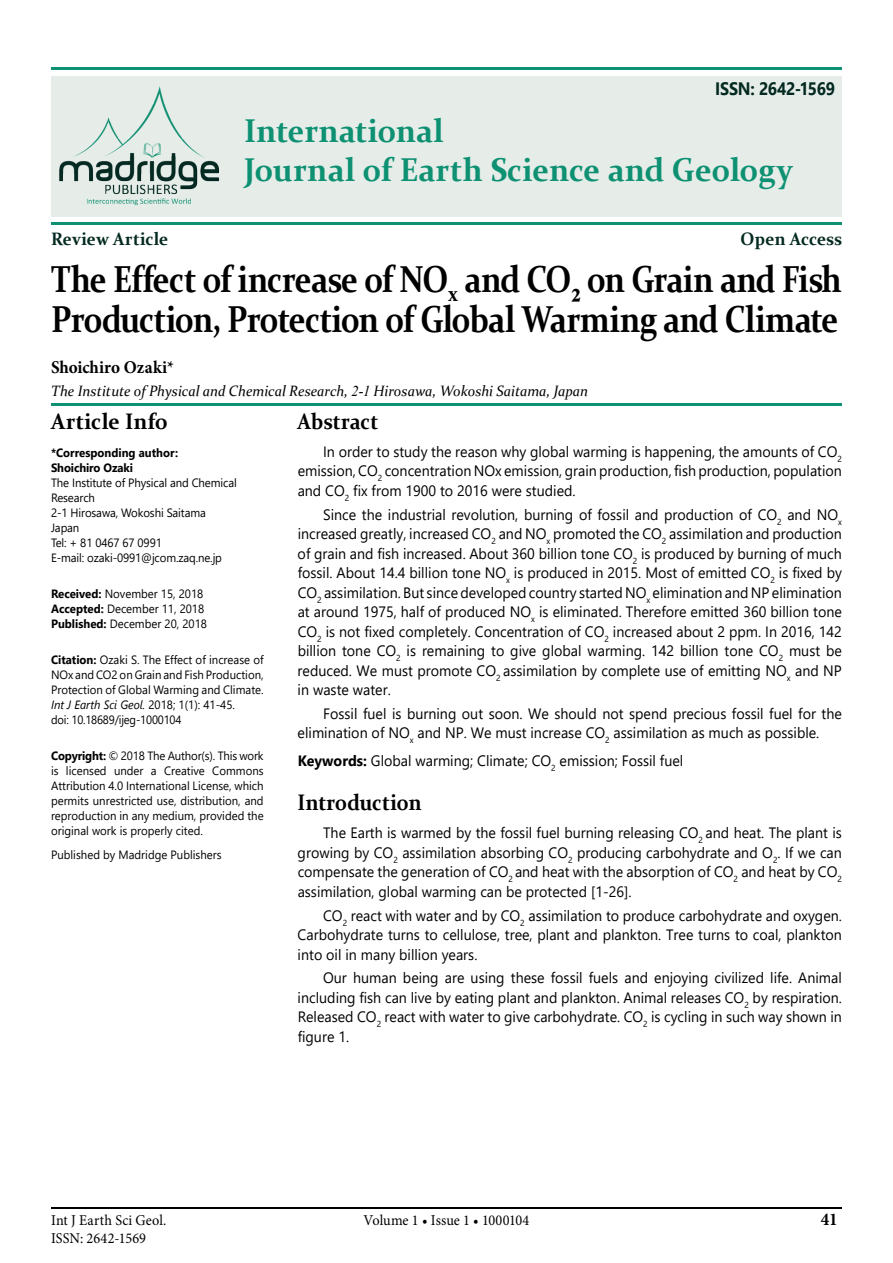
<style>
.page{position:relative;width:893px;height:1263px;background:#fff}
.page>*{position:absolute;margin:0;border:0;box-sizing:border-box;transform-origin:0 0}
.t1{font:700 37.5px/40.5px "Constantia";letter-spacing:-.03em;color:#000;scale:.85 1}
.t2{font:700 33px/39px "Constantia";letter-spacing:.005em;color:#0e9172;scale:.95 1}
.t3{font:700 22.5px "Constantia";letter-spacing:.005em;color:#000;scale:.9 1}
.t4{font:700 22.5px "Constantia";letter-spacing:.005em;color:#000;scale:.95 1}
.t5{font:700 18px "Constantia";color:#032920;scale:.95 1}
.t6{font:700 18px "Minion Pro";color:#000;scale:.95 1}
.t7{font:700 18px "Segoe UI";letter-spacing:-.015em;color:#032920;scale:.9 1}
.t8{font:15px/19.5px "Segoe UI";color:#000;text-align:justify;scale:.95 1}
.t9{font:italic 15px "Constantia";color:#000;scale:.95 1}
.t10{font:15px "Minion Pro";letter-spacing:.01em;color:#000;scale:.95 1}
.t11{font:12px/15px "Segoe UI";color:#000;scale:.95 1}
.t12{font:700 12px/15px "Segoe UI";color:#000;scale:.95 1}
.s1{font-family:"Times New Roman"}
.s2{font-weight:700}
.s3{font-style:italic}
</style>
<div class="page">
<hr style="left:51px;top:1208px;width:791px;height:1px;background:#000">
<div style="left:51px;top:76px;width:791px;height:140px;background:#e6ede9"></div>
<hr style="left:51px;top:223px;width:791px;height:2px;background:#0e9172">
<hr style="left:51px;top:403px;width:791px;height:2px;background:#0e9172">
<hr style="left:51px;top:68px;width:791px;height:2px;background:#0e9172">
<img style="left:59px;top:86px;width:160px;height:120px">
<p class="t7" style="left:715px;top:71px;width:135px">ISSN: 2642-1569</p>
<h2 class="t2" style="left:244px;top:109px;width:579px">International<br>Journal of Earth Science and Geology</h2>
<p class="t5" style="left:51px;top:226px;width:125px">Review Article</p>
<p class="t5" style="left:741px;top:226px;width:108px">Open Access</p>
<h1 class="t1" style="left:51px;top:257px;width:932px">The Effect of increase of NO<sub>x</sub> and CO<span class="s1">₂</span> on Grain and Fish<br>Production, Protection of Global Warming and Climate</h1>
<p class="t6" style="left:51px;top:355px;width:131px">Shoichiro Ozaki*</p>
<p class="t9" style="left:51px;top:380px;width:567px">The Institute of Physical and Chemical Research, <span class="s1">2-1</span> Hirosawa, Wokoshi Saitama, Japan</p>
<h3 class="t4" style="left:51px;top:406px;width:125px">Article Info</h3>
<p class="t12" style="left:51px;top:444px;width:135px">*Corresponding author:<br>Shoichiro Ozaki</p>
<p class="t11" style="left:51px;top:474px;width:197px">The Institute of Physical and Chemical<br>Research<br>2-1 Hirosawa, Wokoshi Saitama<br>Japan<br>Tel: + 81 0467 67 0991<br>E-mail: ozaki-0991@jcom.zaq.ne.jp</p>
<p class="t11" style="left:51px;top:585px;width:166px"><span class="s2">Received:</span> November 15, 2018<br><span class="s2">Accepted:</span> December 11, 2018<br><span class="s2">Published:</span> December 20, 2018</p>
<p class="t11" style="left:51px;top:651px;width:225px"><span class="s2">Citation:</span> Ozaki S. The Effect of increase of NOx and CO2 on Grain and Fish Production, Protection of Global Warming and Climate.<br><span class="s3">Int J Earth Sci Geol.</span> 2018; 1(1): 41-45.<br>doi: 10.18689/ijeg-1000104</p>
<p class="t11" style="left:51px;top:748px;width:225px;text-align:justify"><span class="s2">Copyright:</span> © 2018 The Author(s). This work is licensed under a Creative Commons Attribution 4.0 International License, which permits unrestricted use, distribution, and reproduction in any medium, provided the original work is properly cited.</p>
<p class="t11" style="left:51px;top:846px;width:181px">Published by Madridge Publishers</p>
<h3 class="t3" style="left:298px;top:406px;width:91px">Abstract</h3>
<p class="t8" style="left:298px;top:440px;width:574px;text-indent:26px">In order to study the reason why global warming is happening, the amounts of CO<sub>2 </sub>emission, CO<sub>2</sub> concentration NOx emission, grain production, fish production, population and CO<sub>2</sub> fix from 1900 to 2016 were studied.</p>
<p class="t8" style="left:298px;top:503px;width:574px;text-indent:26px">Since the industrial revolution, burning of fossil and production of CO<sub>2</sub> and NO<sub>x </sub>increased greatly, increased CO<sub>2</sub> and NO<sub>x</sub> promoted the CO<sub>2</sub> assimilation and production of grain and fish increased. About 360 billion tone CO<sub>2</sub> is produced by burning of much fossil. About 14.4 billion tone NO<sub>x</sub> is produced in 2015. Most of emitted CO<sub>2</sub> is fixed by CO<sub>2</sub> assimilation. But since developed country started NO<sub>x</sub> elimination and NP elimination at around 1975, half of produced NO<sub>x</sub> is eliminated. Therefore emitted 360 billion tone CO<sub>2</sub> is not fixed completely. Concentration of CO<sub>2</sub> increased about 2 ppm. In 2016, 142 billion tone CO<sub>2</sub> is remaining to give global warming. 142 billion tone CO<sub>2</sub> must be reduced. We must promote CO<sub>2</sub> assimilation by complete use of emitting NO<sub>x</sub> and NP in waste water.</p>
<p class="t8" style="left:298px;top:702px;width:574px;text-indent:26px">Fossil fuel is burning out soon. We should not spend precious fossil fuel for the elimination of NO<sub>x</sub> and NP. We must increase CO<sub>2</sub> assimilation as much as possible.</p>
<p class="t8" style="left:298px;top:750px;width:407px"><span class="s2">Keywords:</span> Global warming; Climate; CO<sub>2</sub> emission; Fossil fuel</p>
<h3 class="t3" style="left:298px;top:787px;width:139px">Introduction</h3>
<p class="t8" style="left:298px;top:822px;width:574px;text-indent:26px">The Earth is warmed by the fossil fuel burning releasing CO<sub>2</sub> and heat. The plant is growing by CO<sub>2</sub> assimilation absorbing CO<sub>2</sub> producing carbohydrate and O<sub>2</sub>. If we can compensate the generation of CO<sub>2</sub> and heat with the absorption of CO<sub>2</sub> and heat by CO<sub>2 </sub>assimilation, global warming can be protected [1-26].</p>
<p class="t8" style="left:298px;top:904px;width:574px;text-indent:26px">CO<sub>2</sub> react with water and by CO<sub>2</sub> assimilation to produce carbohydrate and oxygen.<br>Carbohydrate turns to cellulose, tree, plant and plankton. Tree turns to coal, plankton into oil in many billion years.</p>
<p class="t8" style="left:298px;top:967px;width:574px;text-indent:26px">Our human being are using these fossil fuels and enjoying civilized life. Animal including fish can live by eating plant and plankton. Animal releases CO<sub>2</sub> by respiration.<br>Released CO<sub>2</sub> react with water to give carbohydrate. CO<sub>2</sub> is cycling in such way shown in figure 1.</p>
<p class="t10" style="left:51px;top:1210px;width:123px">Int J Earth Sci Geol.</p>
<p class="t6" style="left:821px;top:1206px;width:19px">41</p>
<p class="t10" style="left:51px;top:1228px;width:101px">ISSN: 2642-1569</p>
<p class="t10" style="left:364px;top:1210px;width:176px">Volume 1 • Issue 1 • 1000104</p>
</div>
